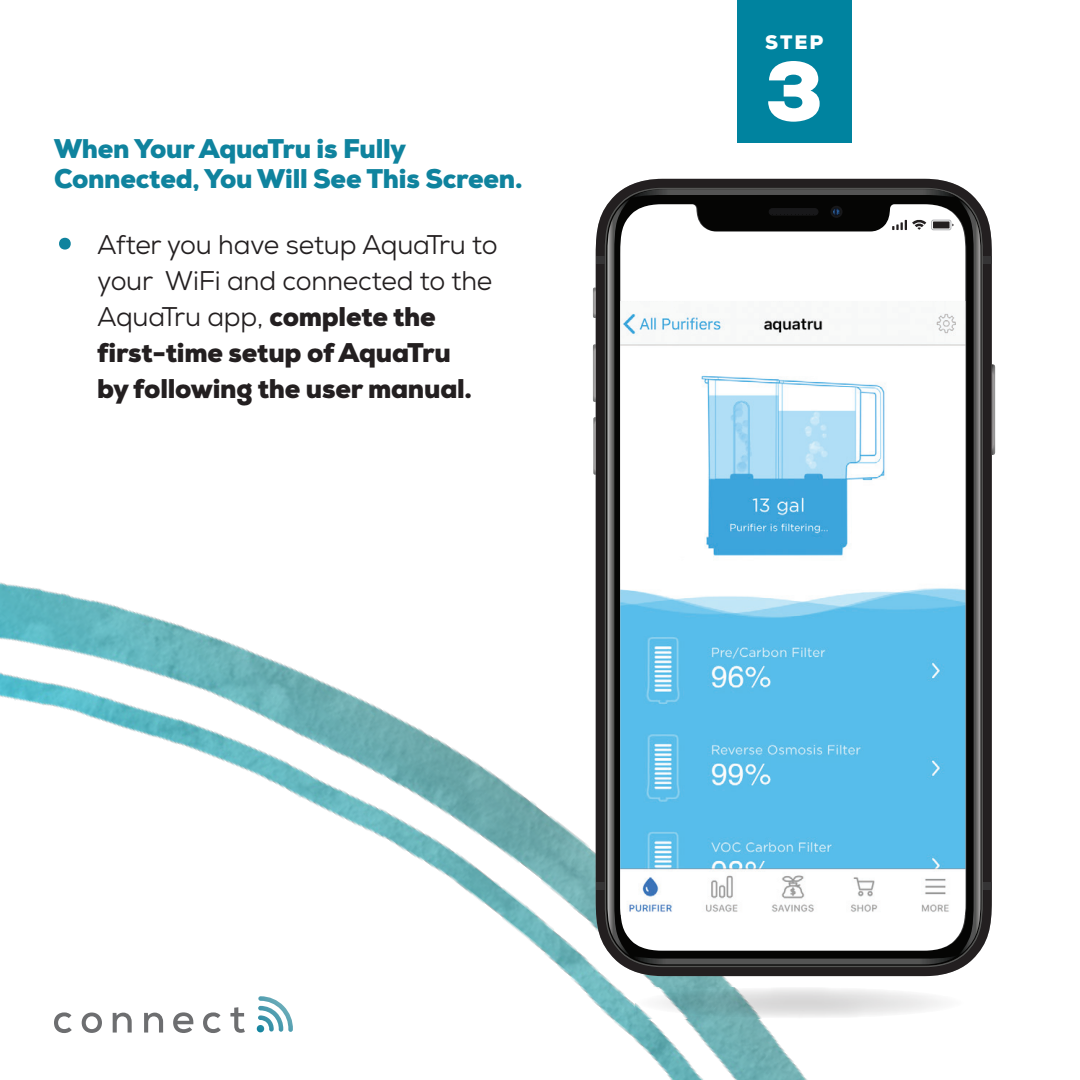
<style>
.page{position:relative;width:1080px;height:1080px;background:#fff}
.page>*{position:absolute;margin:0;border:0;box-sizing:border-box;transform-origin:0 0}
.t1{font:900 83.7px "Nexa";color:#fff}
.t2{font:27px/36px "Nexa";letter-spacing:-.01em;color:#231f20}
.t3{font:900 27px/30px "Nexa";letter-spacing:-.01em;color:#0f839e}
.t4{font:900 19.5px "Nexa";color:#fff}
.s1{font-size:57px;color:#0f839e}
.s2{font-weight:900}
</style>
<div class="page">
<img style="left:0;top:563px;width:928px;height:517px">
<svg style="left:635px;top:987px;width:330px;height:32px"></svg>
<svg style="left:596px;top:179px;width:396px;height:797px;fill:#231f20"></svg>
<svg style="left:593px;top:288px;width:3px;height:30px"></svg>
<svg style="left:593px;top:344px;width:3px;height:58px"></svg>
<svg style="left:593px;top:417px;width:3px;height:58px"></svg>
<svg style="left:992px;top:364px;width:4px;height:91px"></svg>
<div style="left:596px;top:256px;width:8px;height:8px;background:#353435"></div>
<div style="left:596px;top:882px;width:8px;height:7px;background:#353435"></div>
<div style="left:983px;top:882px;width:9px;height:7px;background:#353435"></div>
<div style="left:983px;top:256px;width:9px;height:8px;background:#353435"></div>
<svg style="left:607px;top:189px;width:373px;height:775px"></svg>
<div style="left:657px;top:526px;width:47px;height:31px;background:#fff"></div>
<svg style="left:54px;top:1012px;width:18px;height:21px"></svg>
<svg style="left:82px;top:1013px;width:20px;height:20px"></svg>
<svg style="left:113px;top:1013px;width:19px;height:20px"></svg>
<svg style="left:144px;top:1013px;width:19px;height:20px"></svg>
<svg style="left:173px;top:1012px;width:21px;height:21px"></svg>
<svg style="left:203px;top:1012px;width:18px;height:21px"></svg>
<svg style="left:230px;top:1007px;width:15px;height:26px"></svg>
<svg style="left:256px;top:996px;width:37px;height:37px"></svg>
<div style="left:737px;top:0;width:114px;height:142px;background:#00839f"></div>
<p class="t3" style="left:54px;top:134px;width:470px">When Your AquaTru is Fully<br>Connected, You Will See This Screen.</p>
<p class="t2" style="left:97px;top:227px;width:402px;text-indent:-43px"><span class="s1">•</span> After you have setup AquaTru to your WiFi and connected to the<br>AquaTru app, <span class="s2">complete the first-time setup of AquaTru<br>by following the user manual.</span></p>
<p class="t4" style="left:765px;top:29px;width:60px">STEP</p>
<p class="t1" style="left:765px;top:38px;width:60px">3</p>
</div>
